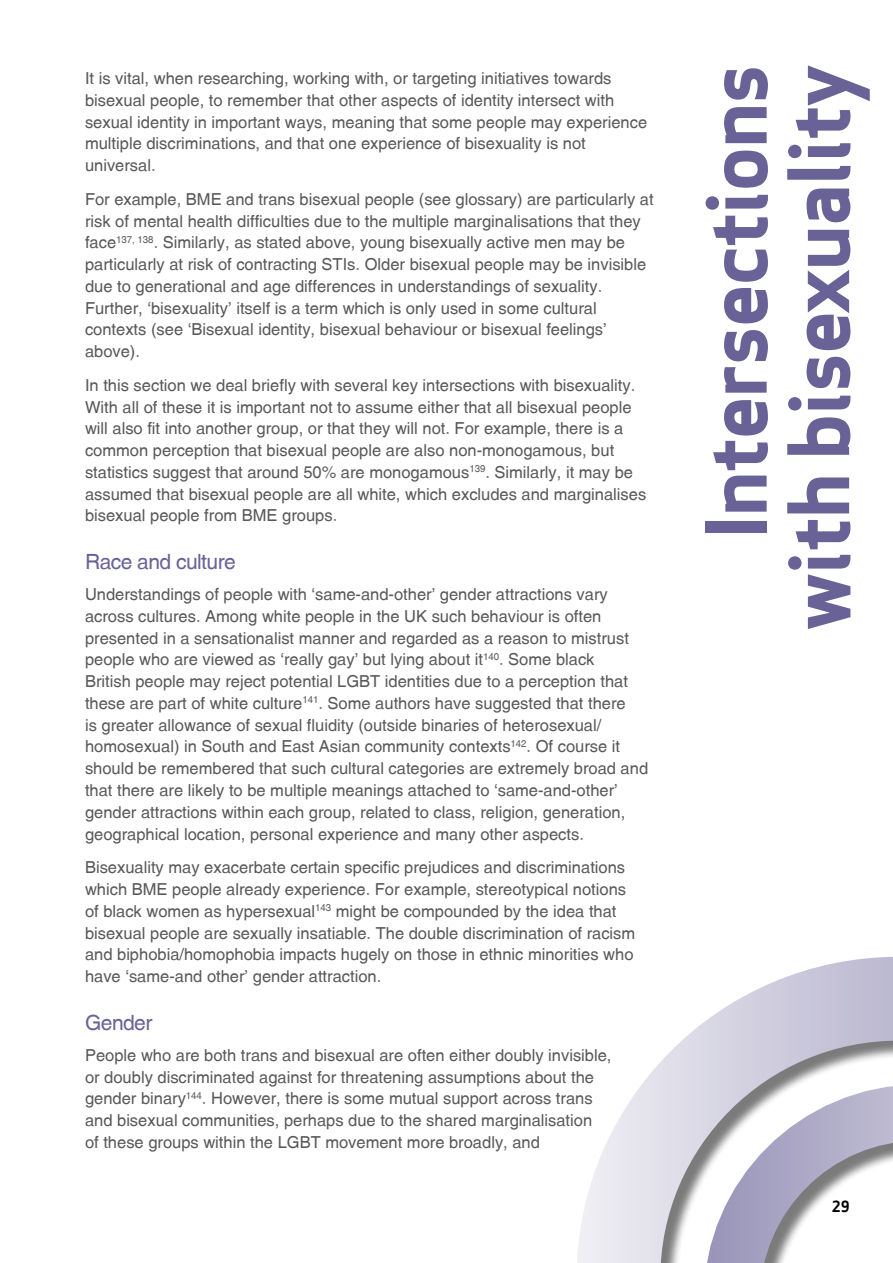
<style>
.page{position:relative;width:893px;height:1263px;background:#fff}
.page>*{position:absolute;margin:0;border:0;box-sizing:border-box;transform-origin:0 0}
.CHpChapHead{font:82.5px/82.5px "Apex Sans Bold T";letter-spacing:-.025em;color:#686297;text-align:right}
.heading_2{font:21px "Helvetica";letter-spacing:-.025em;color:#686297}
.t1{font:16.5px/21.8px "Helvetica";color:#58585a}
.t2{font:15px "Apex Sans Bold T";color:#000}
</style>
<div class="page">
<svg style="left:577px;top:957px;width:316px;height:306px"></svg>
<svg style="left:702px;top:1083px;width:191px;height:180px"></svg>
<p class="t1" style="left:85px;top:67px;width:564px">It is vital, when researching, working with, or targeting initiatives towards bisexual people, to remember that other aspects of identity intersect with sexual identity in important ways, meaning that some people may experience multiple discriminations, and that one experience of bisexuality is not universal.</p>
<p class="t1" style="left:85px;top:188px;width:570px">For example, BME and trans bisexual people (see glossary) are particularly at risk of mental health difficulties due to the multiple marginalisations that they face<sup>137,</sup> <sup>138</sup>. Similarly, as stated above, young bisexually active men may be particularly at risk of contracting STIs. Older bisexual people may be invisible due to generational and age differences in understandings of sexuality.<br>Further, ‘bisexuality’ itself is a term which is only used in some cultural contexts (see ‘Bisexual identity, bisexual behaviour or bisexual feelings’ above).</p>
<p class="t1" style="left:85px;top:374px;width:563px">In this section we deal briefly with several key intersections with bisexuality.<br>With all of these it is important not to assume either that all bisexual people will also fit into another group, or that they will not. For example, there is a common perception that bisexual people are also non-monogamous, but statistics suggest that around 50% are monogamous<sup>139</sup>. Similarly, it may be assumed that bisexual people are all white, which excludes and marginalises bisexual people from BME groups.</p>
<p class="heading_2" style="left:85px;top:550px;width:152px">Race and culture</p>
<p class="t1" style="left:85px;top:583px;width:565px">Understandings of people with ‘same-and-other’ gender attractions vary across cultures. Among white people in the UK such behaviour is often presented in a sensationalist manner and regarded as a reason to mistrust people who are viewed as ‘really gay’ but lying about it<sup>140</sup>. Some black<br>British people may reject potential LGBT identities due to a perception that these are part of white culture<sup>141</sup>. Some authors have suggested that there<br>is greater allowance of sexual fluidity (outside binaries of heterosexual/ homosexual) in South and East Asian community contexts<sup>142</sup>. Of course it should be remembered that such cultural categories are extremely broad and that there are likely to be multiple meanings attached to ‘same-and-other’ gender attractions within each group, related to class, religion, generation, geographical location, personal experience and many other aspects.</p>
<p class="t1" style="left:85px;top:856px;width:552px">Bisexuality may exacerbate certain specific prejudices and discriminations which BME people already experience. For example, stereotypical notions of black women as hypersexual<sup>143</sup> might be compounded by the idea that bisexual people are sexually insatiable. The double discrimination of racism and biphobia/homophobia impacts hugely on those in ethnic minorities who have ‘same-and other’ gender attraction.</p>
<p class="heading_2" style="left:85px;top:1010px;width:69px">Gender</p>
<p class="t1" style="left:85px;top:1044px;width:528px">People who are both trans and bisexual are often either doubly invisible, or doubly discriminated against for threatening assumptions about the gender binary<sup>144</sup>. However, there is some mutual support across trans and bisexual communities, perhaps due to the shared marginalisation<br>of these groups within the LGBT movement more broadly, and</p>
<p class="CHpChapHead" style="left:694px;top:631px;width:569px;rotate:-90deg">Intersections with bisexuality</p>
<p class="t2" style="left:832px;top:1196px;width:19px">29</p>
</div>
